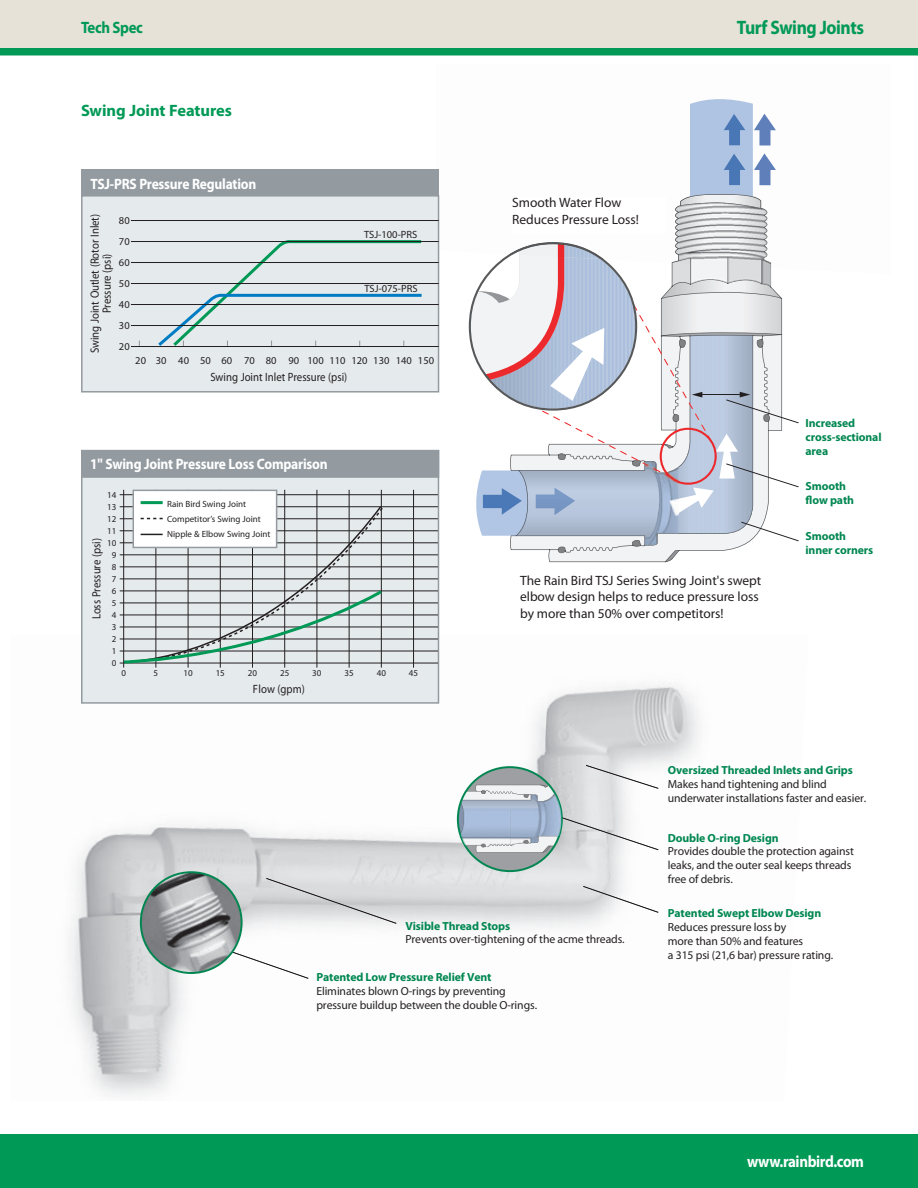
<style>
.page{position:relative;width:918px;height:1188px;background:#fff}
.page>*{position:absolute;margin:0;border:0;box-sizing:border-box;transform-origin:0 0}
.t1{font:700 19.5px "Myriad Pro";letter-spacing:-.025em;color:#009956;scale:.9 1}
.t2{font:700 16.5px "Myriad Pro";letter-spacing:-.01em;color:#009956}
.t3{font:700 16.5px "Myriad Pro";letter-spacing:-.025em;color:#fff;scale:.9 1}
.t4{font:700 16.5px "Myriad Pro";letter-spacing:-.01em;color:#009956;scale:.9 1}
.t5{font:700 15px "Myriad Pro";letter-spacing:-.015em;color:#fff;scale:.9 1}
.t6{font:13.5px/18px "Myriad Pro";letter-spacing:-.01em;color:#231f20}
.t7{font:12px/12px "Myriad Pro";color:#231f20;text-align:center;scale:.9 1}
.t8{font:11.7px/14.1px "Myriad Pro";letter-spacing:-.01em;color:#231f20}
.t9{font:700 11.7px/14.1px "Myriad Pro";letter-spacing:-.01em;color:#008751}
.t10{font:10.5px/21px "Myriad Pro";color:#231f20;text-align:justify}
.t11{font:9px/12px "Myriad Pro";color:#231f20;text-align:center}
</style>
<div class="page">
<img style="left:69px;top:830px;width:404px;height:265px">
<img style="left:539px;top:683px;width:160px;height:244px">
<img style="left:150px;top:635px;width:307px;height:195px">
<img style="left:531px;top:683px;width:20px;height:82px">
<img style="left:583px;top:886px;width:75px;height:27px">
<svg style="left:140px;top:871px;width:256px;height:108px"></svg>
<svg style="left:457px;top:765px;width:201px;height:107px"></svg>
<img style="left:510px;top:793px;width:51px;height:53px">
<img style="left:460px;top:808px;width:50px;height:39px">
<div style="left:0;top:1134px;width:918px;height:54px;background:#009956"></div>
<div style="left:0;top:0;width:918px;height:54px;background:#e6e2d7"></div>
<div style="left:0;top:48px;width:918px;height:8px;background:#009956"></div>
<div style="left:690px;top:99px;width:63px;height:95px;background:#aec4e2"></div>
<img style="left:724px;top:153px;width:22px;height:32px">
<img style="left:724px;top:114px;width:22px;height:31px">
<img style="left:754px;top:153px;width:22px;height:32px">
<img style="left:754px;top:114px;width:22px;height:31px">
<svg style="left:469px;top:194px;width:330px;height:368px"></svg>
<img style="left:509px;top:242px;width:95px;height:17px">
<img style="left:679px;top:203px;width:92px;height:84px">
<img style="left:644px;top:461px;width:35px;height:85px">
<div style="left:82px;top:451px;width:356px;height:252px;background:#e5eaed"></div>
<div style="left:81px;top:450px;width:358px;height:254px;border:2px solid #939ba1"></div>
<div style="left:82px;top:451px;width:356px;height:26px;background:#939ba1"></div>
<div style="left:81px;top:450px;width:358px;height:28px;border:2px solid #939ba1"></div>
<hr style="left:120px;top:494px;width:318px;height:1px;background:#231f20">
<hr style="left:120px;top:506px;width:318px;height:1px;background:#231f20">
<hr style="left:120px;top:519px;width:318px;height:1px;background:#231f20">
<hr style="left:120px;top:531px;width:318px;height:1px;background:#231f20">
<hr style="left:120px;top:543px;width:318px;height:1px;background:#231f20">
<hr style="left:120px;top:555px;width:318px;height:1px;background:#231f20">
<hr style="left:120px;top:567px;width:318px;height:1px;background:#231f20">
<hr style="left:120px;top:579px;width:318px;height:1px;background:#231f20">
<hr style="left:120px;top:591px;width:318px;height:1px;background:#231f20">
<hr style="left:120px;top:603px;width:318px;height:1px;background:#231f20">
<hr style="left:120px;top:615px;width:318px;height:1px;background:#231f20">
<hr style="left:120px;top:627px;width:318px;height:1px;background:#231f20">
<hr style="left:120px;top:639px;width:318px;height:1px;background:#231f20">
<hr style="left:120px;top:651px;width:318px;height:1px;background:#231f20">
<hr style="left:120px;top:663px;width:318px;height:1px;background:#231f20">
<hr style="left:123px;top:490px;width:1px;height:178px;background:#231f20">
<hr style="left:156px;top:490px;width:1px;height:178px;background:#231f20">
<hr style="left:188px;top:490px;width:1px;height:178px;background:#231f20">
<hr style="left:220px;top:490px;width:1px;height:178px;background:#231f20">
<hr style="left:252px;top:490px;width:1px;height:178px;background:#231f20">
<hr style="left:284px;top:490px;width:1px;height:178px;background:#231f20">
<hr style="left:317px;top:490px;width:1px;height:178px;background:#231f20">
<hr style="left:349px;top:490px;width:1px;height:178px;background:#231f20">
<hr style="left:381px;top:490px;width:1px;height:178px;background:#231f20">
<hr style="left:413px;top:490px;width:1px;height:178px;background:#231f20">
<div style="left:133px;top:490px;width:144px;height:57px;background:#fff"></div>
<div style="left:133px;top:490px;width:144px;height:58px;border:2px solid #939ba1"></div>
<hr style="left:141px;top:501px;width:22px;height:3px;background:#009956">
<svg style="left:121px;top:505px;width:264px;height:162px"></svg>
<div style="left:82px;top:196px;width:357px;height:196px;background:#e5eaed"></div>
<div style="left:81px;top:195px;width:358px;height:198px;border:2px solid #939ba1"></div>
<svg style="left:158px;top:240px;width:264px;height:106px"></svg>
<div style="left:81px;top:170px;width:358px;height:26px;background:#939ba1"></div>
<hr style="left:131px;top:220px;width:308px;height:1px;background:#231f20">
<hr style="left:131px;top:241px;width:308px;height:1px;background:#231f20">
<hr style="left:131px;top:262px;width:308px;height:1px;background:#231f20">
<hr style="left:131px;top:283px;width:308px;height:1px;background:#231f20">
<hr style="left:131px;top:304px;width:308px;height:1px;background:#231f20">
<hr style="left:131px;top:325px;width:308px;height:1px;background:#231f20">
<hr style="left:131px;top:346px;width:308px;height:1px;background:#231f20">
<div style="left:512px;top:197px;width:154px;height:37px;background:#fff"></div>
<h2 class="t4" style="left:81px;top:21px;width:70px">Tech Spec</h2>
<h1 class="t1" style="left:737px;top:20px;width:143px">Turf Swing Joints</h1>
<h2 class="t2" style="left:81px;top:104px;width:153px">Swing Joint Features</h2>
<p class="t5" style="left:90px;top:178px;width:186px">TSJ-PRS Pressure Regulation</p>
<p class="t10" style="left:119px;top:211px;width:12px">80<br>70<br>60<br>50<br>40<br>30<br>20</p>
<p class="t10" style="left:135px;top:351px;width:300px">20 30 40 50 60 70 80 90 100 110 120 130 140 150</p>
<p class="t7" style="left:90px;top:353px;width:156px;rotate:-90deg">Swing Joint Outlet (Rotor Inlet)<br>Pressure (psi)</p>
<p class="t10" style="left:364px;top:224px;width:55px">TSJ-100-PRS</p>
<p class="t10" style="left:364px;top:278px;width:55px">TSJ-075-PRS</p>
<p class="t7" style="left:210px;top:372px;width:154px">Swing Joint Inlet Pressure (psi)</p>
<p class="t5" style="left:90px;top:459px;width:265px">1" Swing Joint Pressure Loss Comparison</p>
<p class="t11" style="left:107px;top:490px;width:11px">14<br>13<br>12<br>11<br>10<br>9<br>8<br>7<br>6<br>5<br>4<br>3<br>2<br>1<br>0</p>
<p class="t11" style="left:121px;top:668px;width:6px">0</p>
<p class="t11" style="left:154px;top:668px;width:6px">5</p>
<p class="t11" style="left:183px;top:668px;width:11px">10</p>
<p class="t11" style="left:216px;top:668px;width:11px">15</p>
<p class="t11" style="left:248px;top:668px;width:11px">20</p>
<p class="t11" style="left:280px;top:668px;width:11px">25</p>
<p class="t11" style="left:312px;top:668px;width:11px">30</p>
<p class="t11" style="left:345px;top:668px;width:11px">35</p>
<p class="t11" style="left:377px;top:668px;width:11px">40</p>
<p class="t11" style="left:409px;top:668px;width:11px">45</p>
<p class="t11" style="left:167px;top:498px;width:105px;line-height:15px;text-align:left">Rain Bird Swing Joint<br>Competitor’s Swing Joint<br>Nipple &amp; Elbow Swing Joint</p>
<p class="t7" style="left:91px;top:619px;width:92px;rotate:-90deg">Loss Pressure (psi)</p>
<p class="t7" style="left:253px;top:684px;width:59px">Flow (gpm)</p>
<p class="t6" style="left:512px;top:195px;width:128px;line-height:16.5px">Smooth Water Flow<br>Reduces Pressure Loss!</p>
<p class="t6" style="left:522px;top:198px;width:127px">Smooth Water Flow<br>Reduces Pressure Loss!</p>
<p class="t6" style="left:520px;top:573px;width:243px;line-height:16.5px">The Rain Bird TSJ Series Swing Joint's swept elbow design helps to reduce pressure loss by more than 50% over competitors!</p>
<p class="t6" style="left:522px;top:576px;width:240px">The Rain Bird TSJ Series Swing Joint’s swept elbow design helps to reduce pressure loss by more than 50% over competitors!</p>
<p class="t9" style="left:806px;top:417px;width:78px">Increased cross-sectional area</p>
<p class="t9" style="left:806px;top:480px;width:50px">Smooth flow path</p>
<p class="t9" style="left:806px;top:530px;width:69px">Smooth inner corners</p>
<p class="t9" style="left:668px;top:764px;width:187px">Oversized Threaded Inlets and Grips</p>
<p class="t8" style="left:668px;top:777px;width:200px">Makes hand tightening and blind underwater installations faster and easier.</p>
<p class="t9" style="left:668px;top:831px;width:112px">Double O-ring Design</p>
<p class="t8" style="left:668px;top:845px;width:188px">Provides double the protection against leaks, and the outer seal keeps threads free of debris.</p>
<p class="t9" style="left:406px;top:920px;width:106px">Visible Thread Stops</p>
<p class="t8" style="left:405px;top:933px;width:221px">Prevents over-tightening of the acme threads.</p>
<p class="t9" style="left:316px;top:971px;width:177px">Patented Low Pressure Relief Vent</p>
<p class="t8" style="left:316px;top:985px;width:222px">Eliminates blown O-rings by preventing pressure buildup between the double O-rings.</p>
<p class="t9" style="left:668px;top:907px;width:155px">Patented Swept Elbow Design</p>
<p class="t8" style="left:668px;top:920px;width:167px">Reduces pressure loss by<br>more than 50% and features<br>a 315 psi (21,6 bar) pressure rating.</p>
<h2 class="t3" style="left:747px;top:1155px;width:131px">www.rainbird.com</h2>
</div>
